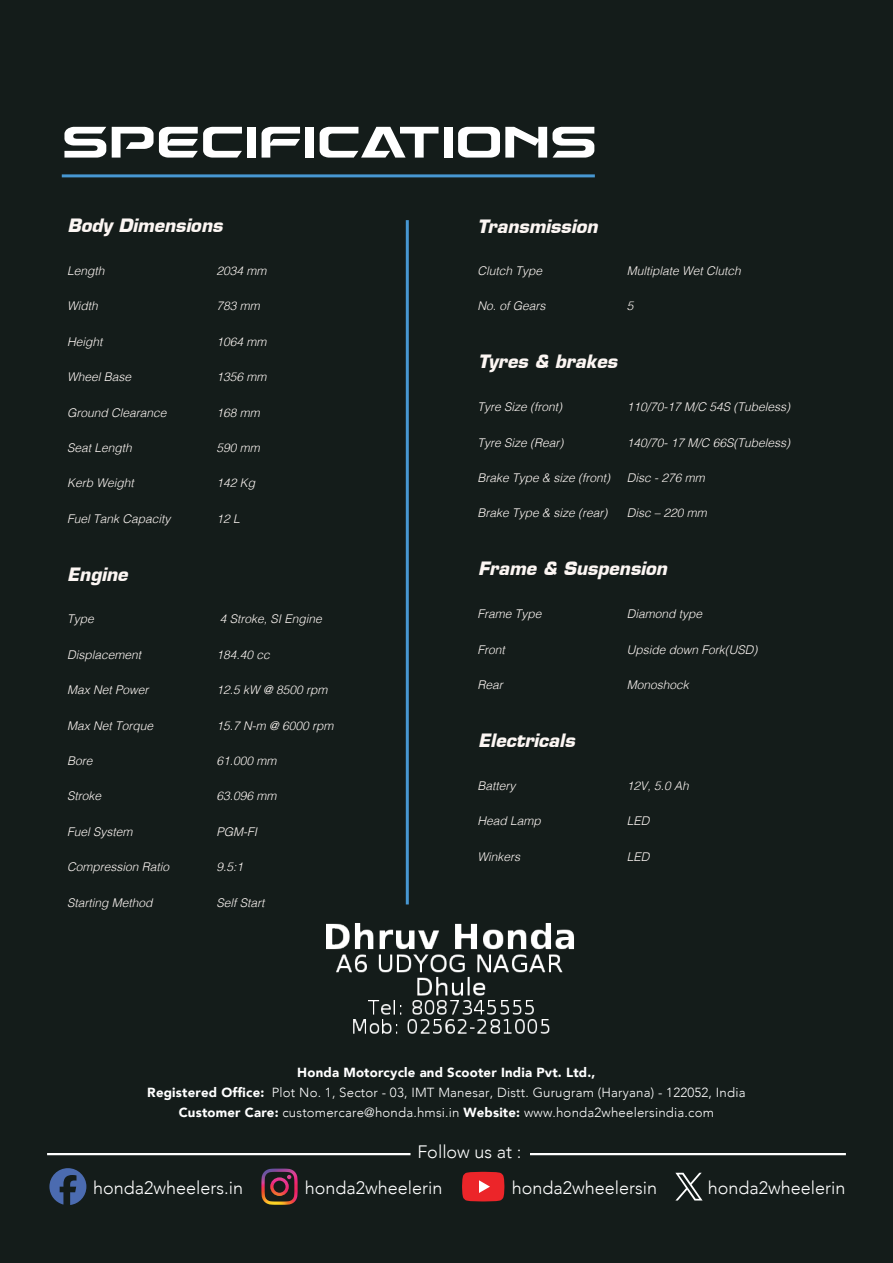
<style>
.page{position:relative;width:893px;height:1263px;background:#141c1a}
.page>*{position:absolute;margin:0;border:0;box-sizing:border-box;transform-origin:0 0}
.t1{font:54.9px "Dameron";color:#fff}
.t2{font:300 18px "Avenir";color:#fff}
.t3{font:italic 700 18px "Eurostile LT";color:#fcf6f3}
.t4{font:300 13.2px/19.8px "Avenir";letter-spacing:.015em;color:#fff;text-align:center}
.t5{font:italic 300 12px "Helvetica";color:#fcf6f3}
.s1{font-weight:900}
</style>
<div class="page">
<hr style="left:62px;top:174px;width:533px;height:3px;background:#4797d2">
<hr style="left:406px;top:220px;width:3px;height:684px;background:#4797d2">
<svg style="left:49px;top:1168px;width:37px;height:37px"></svg>
<img style="left:261px;top:1168px;width:37px;height:37px">
<svg style="left:462px;top:1172px;width:42px;height:29px"></svg>
<svg style="left:675px;top:1173px;width:27px;height:27px"></svg>
<hr style="left:530px;top:1153px;width:316px;height:2px;background:#fff">
<hr style="left:47px;top:1153px;width:364px;height:2px;background:#fff">
<img style="left:326px;top:923px;width:248px;height:111px">
<h1 class="t1" style="left:62px;top:116px;width:537px">Specifications</h1>
<h2 class="t3" style="left:67px;top:215px;width:157px">Body Dimensions</h2>
<p class="t5" style="left:67px;top:260px;width:39px">Length</p>
<p class="t5" style="left:216px;top:260px;width:52px">2034 mm</p>
<p class="t5" style="left:67px;top:296px;width:32px">Width</p>
<p class="t5" style="left:216px;top:296px;width:45px">783 mm</p>
<p class="t5" style="left:67px;top:331px;width:37px">Height</p>
<p class="t5" style="left:216px;top:331px;width:52px">1064 mm</p>
<p class="t5" style="left:67px;top:367px;width:66px">Wheel Base</p>
<p class="t5" style="left:216px;top:367px;width:52px">1356 mm</p>
<p class="t5" style="left:67px;top:402px;width:101px">Ground Clearance</p>
<p class="t5" style="left:216px;top:402px;width:45px">168 mm</p>
<p class="t5" style="left:67px;top:437px;width:66px">Seat Length</p>
<p class="t5" style="left:216px;top:437px;width:45px">590 mm</p>
<p class="t5" style="left:67px;top:473px;width:68px">Kerb Weight</p>
<p class="t5" style="left:216px;top:473px;width:40px">142 Kg</p>
<p class="t5" style="left:67px;top:508px;width:105px">Fuel Tank Capacity</p>
<p class="t5" style="left:216px;top:508px;width:25px">12 L</p>
<h2 class="t3" style="left:67px;top:563px;width:62px">Engine</h2>
<p class="t5" style="left:67px;top:609px;width:28px">Type</p>
<p class="t5" style="left:220px;top:609px;width:104px">4 Stroke, SI Engine</p>
<p class="t5" style="left:67px;top:644px;width:76px">Displacement</p>
<p class="t5" style="left:216px;top:644px;width:55px">184.40 cc</p>
<p class="t5" style="left:67px;top:680px;width:83px">Max Net Power</p>
<p class="t5" style="left:216px;top:680px;width:112px">12.5 kW @ 8500 rpm</p>
<p class="t5" style="left:67px;top:715px;width:88px">Max Net Torque</p>
<p class="t5" style="left:216px;top:715px;width:118px">15.7 N-m @ 6000 rpm</p>
<p class="t5" style="left:67px;top:750px;width:27px">Bore</p>
<p class="t5" style="left:216px;top:750px;width:62px">61.000 mm</p>
<p class="t5" style="left:67px;top:786px;width:36px">Stroke</p>
<p class="t5" style="left:216px;top:786px;width:62px">63.096 mm</p>
<p class="t5" style="left:67px;top:821px;width:67px">Fuel System</p>
<p class="t5" style="left:216px;top:821px;width:42px">PGM-FI</p>
<p class="t5" style="left:67px;top:857px;width:104px">Compression Ratio</p>
<p class="t5" style="left:216px;top:857px;width:28px">9.5:1</p>
<p class="t5" style="left:67px;top:892px;width:87px">Starting Method</p>
<p class="t5" style="left:216px;top:892px;width:50px">Self Start</p>
<h2 class="t3" style="left:477px;top:215px;width:122px">Transmission</h2>
<p class="t5" style="left:477px;top:260px;width:66px">Clutch Type</p>
<p class="t5" style="left:627px;top:260px;width:116px">Multiplate Wet Clutch</p>
<p class="t5" style="left:477px;top:296px;width:70px">No. of Gears</p>
<p class="t5" style="left:627px;top:296px;width:8px">5</p>
<h2 class="t3" style="left:478px;top:351px;width:141px">Tyres &amp; brakes</h2>
<p class="t5" style="left:477px;top:397px;width:86px">Tyre Size (front)</p>
<p class="t5" style="left:627px;top:397px;width:165px">110/70-17 M/C 54S (Tubeless)</p>
<p class="t5" style="left:477px;top:432px;width:88px">Tyre Size (Rear)</p>
<p class="t5" style="left:627px;top:432px;width:165px">140/70- 17 M/C 66S(Tubeless)</p>
<p class="t5" style="left:477px;top:467px;width:134px">Brake Type &amp; size (front)</p>
<p class="t5" style="left:627px;top:467px;width:80px">Disc - 276 mm</p>
<p class="t5" style="left:477px;top:503px;width:132px">Brake Type &amp; size (rear)</p>
<p class="t5" style="left:627px;top:503px;width:82px">Disc – 220 mm</p>
<h2 class="t3" style="left:478px;top:558px;width:190px">Frame &amp; Suspension</h2>
<p class="t5" style="left:477px;top:604px;width:66px">Frame Type</p>
<p class="t5" style="left:627px;top:604px;width:77px">Diamond type</p>
<p class="t5" style="left:477px;top:639px;width:29px">Front</p>
<p class="t5" style="left:627px;top:639px;width:132px">Upside down Fork(USD)</p>
<p class="t5" style="left:477px;top:674px;width:27px">Rear</p>
<p class="t5" style="left:627px;top:674px;width:64px">Monoshock</p>
<h2 class="t3" style="left:478px;top:730px;width:98px">Electricals</h2>
<p class="t5" style="left:477px;top:775px;width:40px">Battery</p>
<p class="t5" style="left:627px;top:775px;width:64px">12V, 5.0 Ah</p>
<p class="t5" style="left:477px;top:811px;width:65px">Head Lamp</p>
<p class="t5" style="left:627px;top:811px;width:24px">LED</p>
<p class="t5" style="left:477px;top:846px;width:44px">Winkers</p>
<p class="t5" style="left:627px;top:846px;width:24px">LED</p>
<p class="t4" style="left:147px;top:1062px;width:600px"><span class="s1">Honda Motorcycle and Scooter India Pvt. Ltd.,<br>Registered Office:</span> Plot No. 1, Sector - 03, IMT Manesar, Distt. Gurugram (Haryana) - 122052, India<br><span class="s1">Customer Care:</span> customercare@honda.hmsi.in <span class="s1">Website:</span> www.honda2wheelersindia.com</p>
<h2 class="t2" style="left:417px;top:1141px;width:106px">Follow us at :</h2>
<h2 class="t2" style="left:93px;top:1177px;width:151px">honda2wheelers.in</h2>
<h2 class="t2" style="left:305px;top:1177px;width:139px">honda2wheelerin</h2>
<h2 class="t2" style="left:512px;top:1177px;width:147px">honda2wheelersin</h2>
<h2 class="t2" style="left:708px;top:1177px;width:139px">honda2wheelerin</h2>
</div>
